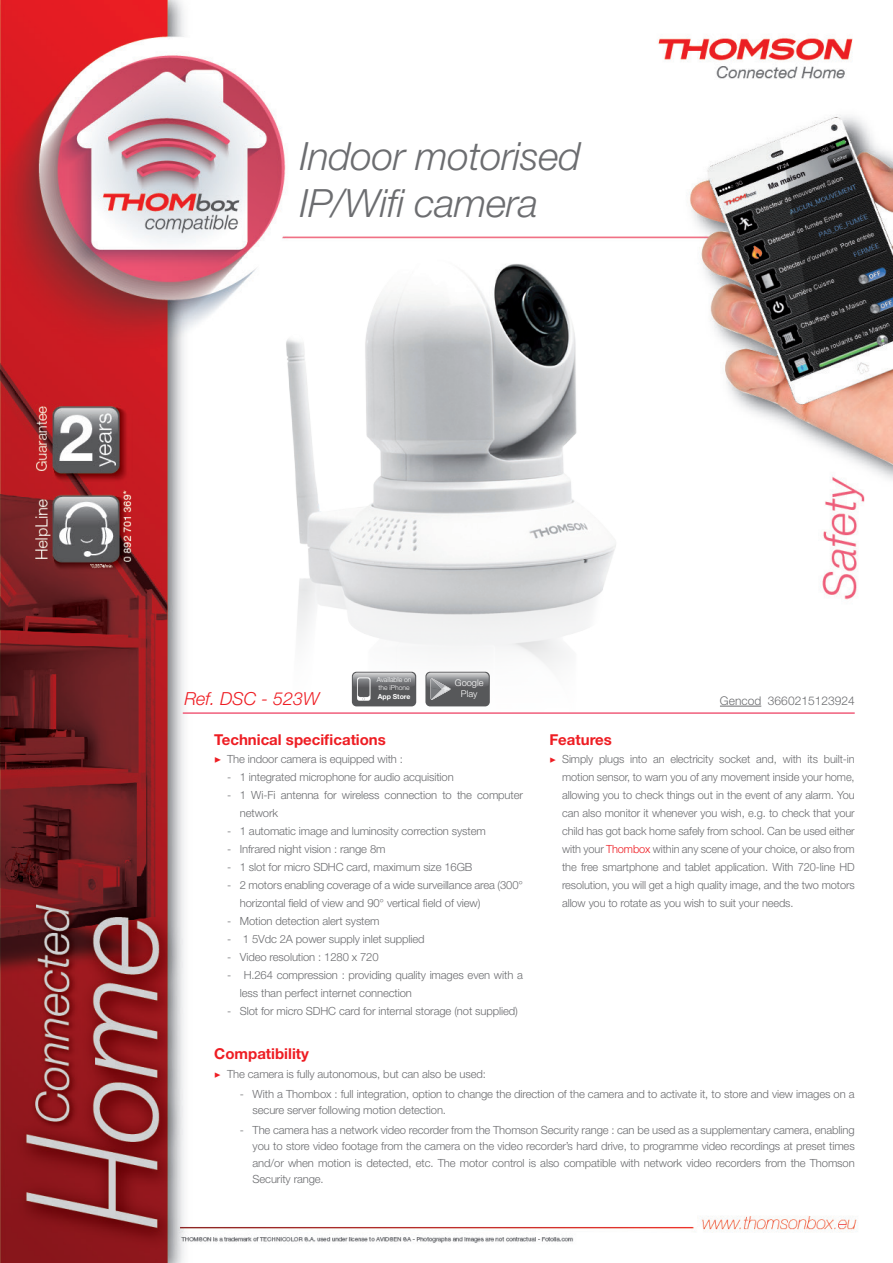
<style>
.page{position:relative;width:893px;height:1263px;background:#fff}
.page>*{position:absolute;margin:0;border:0;box-sizing:border-box;transform-origin:0 0}
.t1{font:italic 300 39px "Helvetica Neue";letter-spacing:-.01em;color:#6c6d70}
.t2{font:italic 300 18px "Helvetica Neue";color:#ee1d23}
.t3{font:700 15px "Helvetica Neue";color:#ee1d23}
.t4{font:300 12px "Helvetica Neue";color:#6c6d70}
.t5{font:300 11.25px/18px "Helvetica Neue";letter-spacing:-.01em;color:#6c6d70}
.t6{font:300 9.3px/11.2px "Helvetica Neue";color:#fff;text-align:center}
.t7{font:700 6.9px "Helvetica Neue";color:#fff}
.t8{font:300 6.75px/8.2px "Helvetica Neue";color:#fff}
.s1{font-family:"Minion Pro";font-weight:400;font-size:12px;color:#ee1d23}
.s2{font-family:"Minion Pro";font-weight:400;color:#ee1d23}
.s3{color:#ee1d23}
</style>
<div class="page">
<img style="left:0;top:0;width:893px;height:1263px">
<hr style="left:183px;top:712px;width:672px;height:2px;background:#f05e7b">
<img style="left:255px;top:225px;width:408px;height:487px">
<div style="left:352px;top:672px;width:64px;height:34px;background:#57585a;border-radius:5px"></div>
<svg style="left:353px;top:673px;width:62px;height:28px"></svg>
<div style="left:425px;top:672px;width:65px;height:34px;background:#57585a;border-radius:5px"></div>
<svg style="left:426px;top:673px;width:63px;height:27px"></svg>
<hr style="left:720px;top:706px;width:41px;height:1px;background:#6c6d70">
<p class="t1" style="left:300px;top:133px;width:282px">Indoor motorised</p>
<p class="t1" style="left:300px;top:180px;width:240px">IP/Wifi camera</p>
<p class="t2" style="left:185px;top:688px;width:137px">Ref. DSC - 523W</p>
<p class="t8" style="left:377px;top:675px;width:36px">Available on the iPhone</p>
<p class="t7" style="left:378px;top:691px;width:34px">App Store</p>
<p class="t6" style="left:455px;top:676px;width:30px">Google<br>Play</p>
<p class="t4" style="left:720px;top:693px;width:136px">Gencod 3660215123924</p>
<p class="t3" style="left:214px;top:730px;width:173px">Technical specifications</p>
<p class="t5" style="left:214px;top:749px;width:190px"><span class="s1">▶</span> The indoor camera is equipped with :</p>
<p class="t5" style="left:227px;top:767px;width:228px">- 1 integrated microphone for audio acquisition</p>
<p class="t5" style="left:240px;top:785px;width:285px;text-indent:-13px">- 1 Wi-Fi antenna for wireless connection to the computer network</p>
<p class="t5" style="left:227px;top:821px;width:260px">- 1 automatic image and luminosity correction system</p>
<p class="t5" style="left:227px;top:839px;width:160px">- Infrared night vision : range 8m</p>
<p class="t5" style="left:227px;top:857px;width:247px">- 1 slot for micro SDHC card, maximum size 16GB</p>
<p class="t5" style="left:240px;top:875px;width:285px;text-indent:-13px">- 2 motors enabling coverage of a wide surveillance area (300° horizontal field of view and 90° vertical field of view)</p>
<p class="t5" style="left:227px;top:911px;width:154px">- Motion detection alert system</p>
<p class="t5" style="left:227px;top:929px;width:199px">- 1 5Vdc 2A power supply inlet supplied</p>
<p class="t5" style="left:227px;top:947px;width:153px">- Video resolution : 1280 x 720</p>
<p class="t5" style="left:240px;top:965px;width:285px;text-indent:-13px">- H.264 compression : providing quality images even with a less than perfect internet connection</p>
<p class="t5" style="left:227px;top:1001px;width:292px">- Slot for micro SDHC card for internal storage (not supplied)</p>
<p class="t3" style="left:214px;top:1044px;width:96px">Compatibility</p>
<p class="t5" style="left:214px;top:1065px;width:273px"><span class="s2">▶</span> The camera is fully autonomous, but can also be used:</p>
<p class="t5" style="left:253px;top:1085px;width:604px;line-height:16.5px;text-indent:-13px">- With a Thombox : full integration, option to change the direction of the camera and to activate it, to store and view images on a secure server following motion detection.</p>
<p class="t5" style="left:253px;top:1121px;width:604px;line-height:16.5px;text-align:justify;text-indent:-13px">- The camera has a network video recorder from the Thomson Security range : can be used as a supplementary camera, enabling you to store video footage from the camera on the video recorder’s hard drive, to programme video recordings at preset times and/or when motion is detected, etc. The motor control is also compatible with network video recorders from the Thomson Security range.</p>
<p class="t3" style="left:549px;top:730px;width:64px">Features</p>
<p class="t5" style="left:562px;top:749px;width:294px;text-align:justify;text-indent:-13px"><span class="s2">▶</span> Simply plugs into an electricity socket and, with its built-in motion sensor, to warn you of any movement inside your home, allowing you to check things out in the event of any alarm. You can also monitor it whenever you wish, e.g. to check that your child has got back home safely from school. Can be used either with your <span class="s3">Thombox</span> within any scene of your choice, or also from the free smartphone and tablet application. With 720-line HD resolution, you will get a high quality image, and the two motors allow you to rotate as you wish to suit your needs.</p>
</div>
